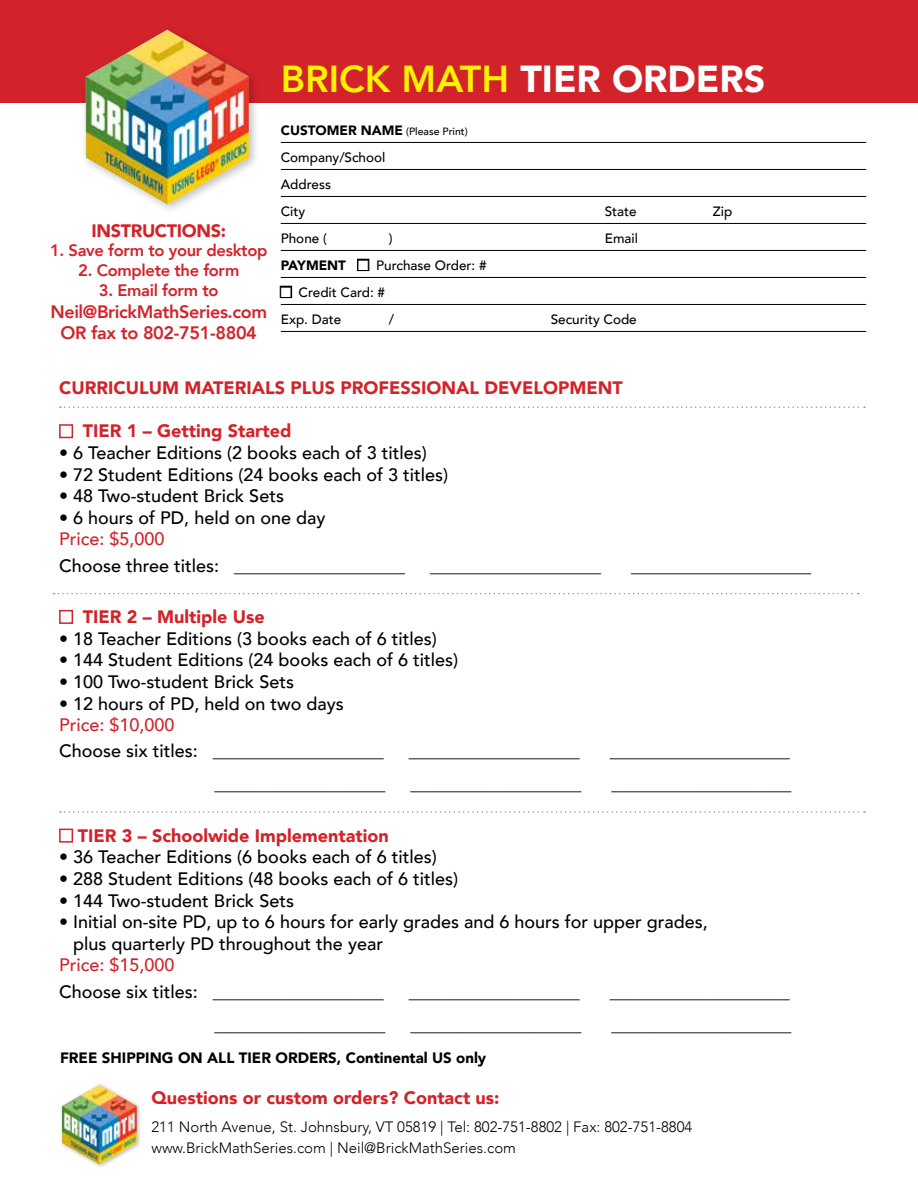
<style>
.page{position:relative;width:918px;height:1188px;background:#fff}
.page>*{position:absolute;margin:0;border:0;box-sizing:border-box;transform-origin:0 0}
.t1{font:900 37.5px "Avenir";color:#fff}
.t2{font:500 18px/21.6px "Avenir";color:#000}
.t3{font:900 18px "Avenir";color:#d2232a}
.t4{font:800 18px/21.6px "Avenir";letter-spacing:-.02em;color:#d2232a;text-align:center}
.t5{font:500 18px "Avenir";color:#d2232a}
.t6{font:900 18px "Avenir";letter-spacing:-.02em;color:#d2232a}
.t7{font:800 16.5px "Avenir";letter-spacing:-.02em;color:#d2232a}
.t8{font:300 15px/21px "Avenir";color:#000}
.t9{font:900 15px "Avenir";color:#000}
.t10{font:500 13.5px/27px "Avenir";color:#000}
.t11{font:500 10.5px "Avenir";color:#000}
.s1{font-weight:800;color:#fff200}
.s2{font-weight:900;font-size:13.5px}
.s3{font-weight:900}
</style>
<div class="page">
<div style="left:0;top:0;width:918px;height:103px;background:#d2232a"></div>
<svg style="left:54px;top:593px;width:805px;height:1px"></svg>
<svg style="left:60px;top:406px;width:805px;height:2px"></svg>
<svg style="left:60px;top:811px;width:805px;height:2px"></svg>
<div style="left:60px;top:1082px;width:82px;height:87px;background:#000;opacity:.24"></div>
<img style="left:62px;top:1084px;width:75px;height:80px">
<div style="left:80px;top:25px;width:180px;height:190px;background:#000;opacity:.24"></div>
<img style="left:86px;top:30px;width:163px;height:174px">
<hr style="left:281px;top:142px;width:585px;height:1px;background:#000">
<hr style="left:281px;top:169px;width:585px;height:1px;background:#000">
<hr style="left:281px;top:196px;width:585px;height:1px;background:#000">
<hr style="left:281px;top:223px;width:585px;height:1px;background:#000">
<hr style="left:281px;top:250px;width:585px;height:1px;background:#000">
<hr style="left:281px;top:277px;width:585px;height:1px;background:#000">
<hr style="left:281px;top:304px;width:585px;height:1px;background:#000">
<hr style="left:281px;top:331px;width:585px;height:1px;background:#000">
<h1 class="t1" style="left:281px;top:46px;width:486px"><span class="s1">BRICK MATH</span> TIER ORDERS</h1>
<p class="t6" style="left:91px;top:215px;width:136px">INSTRUCTIONS:</p>
<p class="t7" style="left:50px;top:238px;width:219px">1. Save form to your desktop</p>
<p class="t7" style="left:78px;top:258px;width:163px">2. Complete the form</p>
<p class="t7" style="left:99px;top:278px;width:121px">3. Email form to</p>
<p class="t4" style="left:50px;top:301px;width:218px">Neil@BrickMathSeries.com<br>OR fax to 802-751-8804</p>
<p class="t11" style="left:281px;top:122px;width:188px"><span class="s2">CUSTOMER NAME</span> (Please Print)</p>
<p class="t10" style="left:281px;top:143px;width:106px">Company/School<br>Address<br>City</p>
<p class="t10" style="left:605px;top:197px;width:34px">State</p>
<p class="t10" style="left:713px;top:197px;width:21px">Zip</p>
<p class="t10" style="left:281px;top:224px;width:48px">Phone (</p>
<p class="t10" style="left:389px;top:224px;width:5px">)</p>
<p class="t10" style="left:605px;top:224px;width:35px">Email</p>
<p class="t10" style="left:281px;top:251px;width:207px"><span class="s3">PAYMENT</span> ■ Purchase Order: #</p>
<p class="t10" style="left:281px;top:278px;width:106px">■ Credit Card: #<br>Exp. Date</p>
<p class="t10" style="left:389px;top:305px;width:7px">/</p>
<p class="t10" style="left:551px;top:305px;width:88px">Security Code</p>
<p class="t3" style="left:59px;top:373px;width:565px">CURRICULUM MATERIALS PLUS PROFESSIONAL DEVELOPMENT</p>
<p class="t3" style="left:59px;top:416px;width:234px">■ TIER 1 – Getting Started</p>
<p class="t2" style="left:59px;top:441px;width:369px">• 6 Teacher Editions (2 books each of 3 titles)</p>
<p class="t2" style="left:59px;top:463px;width:390px">• 72 Student Editions (24 books each of 3 titles)</p>
<p class="t2" style="left:59px;top:484px;width:226px">• 48 Two-student Brick Sets</p>
<p class="t2" style="left:59px;top:506px;width:268px">• 6 hours of PD, held on one day</p>
<p class="t5" style="left:59px;top:524px;width:107px">Price: $5,000</p>
<p class="t2" style="left:59px;top:554px;width:347px">Choose three titles: ___________________</p>
<p class="t2" style="left:430px;top:554px;width:172px">___________________</p>
<p class="t2" style="left:631px;top:554px;width:182px">____________________</p>
<p class="t3" style="left:59px;top:601px;width:207px">■ TIER 2 – Multiple Use</p>
<p class="t2" style="left:59px;top:627px;width:379px">• 18 Teacher Editions (3 books each of 6 titles)</p>
<p class="t2" style="left:59px;top:648px;width:400px">• 144 Student Editions (24 books each of 6 titles)</p>
<p class="t2" style="left:59px;top:670px;width:236px">• 100 Two-student Brick Sets</p>
<p class="t2" style="left:59px;top:692px;width:286px">• 12 hours of PD, held on two days</p>
<p class="t5" style="left:59px;top:709px;width:117px">Price: $10,000</p>
<p class="t2" style="left:59px;top:739px;width:326px">Choose six titles: ___________________</p>
<p class="t2" style="left:409px;top:739px;width:172px">___________________</p>
<p class="t2" style="left:610px;top:739px;width:182px">____________________</p>
<p class="t2" style="left:214px;top:772px;width:172px">___________________</p>
<p class="t2" style="left:410px;top:772px;width:172px">___________________</p>
<p class="t2" style="left:611px;top:772px;width:182px">____________________</p>
<p class="t3" style="left:59px;top:820px;width:331px">■ TIER 3 – Schoolwide Implementation</p>
<p class="t2" style="left:59px;top:845px;width:379px">• 36 Teacher Editions (6 books each of 6 titles)</p>
<p class="t2" style="left:59px;top:867px;width:400px">• 288 Student Editions (48 books each of 6 titles)</p>
<p class="t2" style="left:59px;top:889px;width:236px">• 144 Two-student Brick Sets</p>
<p class="t2" style="left:73px;top:910px;width:636px;text-indent:-14px">• Initial on-site PD, up to 6 hours for early grades and 6 hours for upper grades, plus quarterly PD throughout the year</p>
<p class="t5" style="left:59px;top:950px;width:117px">Price: $15,000</p>
<p class="t2" style="left:59px;top:980px;width:326px">Choose six titles: ___________________</p>
<p class="t2" style="left:409px;top:980px;width:172px">___________________</p>
<p class="t2" style="left:610px;top:980px;width:182px">____________________</p>
<p class="t2" style="left:214px;top:1013px;width:172px">___________________</p>
<p class="t2" style="left:410px;top:1013px;width:172px">___________________</p>
<p class="t2" style="left:611px;top:1013px;width:182px">____________________</p>
<p class="t9" style="left:60px;top:1045px;width:428px">FREE SHIPPING ON ALL TIER ORDERS, Continental US only</p>
<p class="t3" style="left:151px;top:1082px;width:350px">Questions or custom orders? Contact us:</p>
<p class="t8" style="left:151px;top:1116px;width:542px">211 North Avenue, St. Johnsbury, VT 05819 | Tel: 802-751-8802 | Fax: 802-751-8804 www.BrickMathSeries.com | Neil@BrickMathSeries.com</p>
</div>
